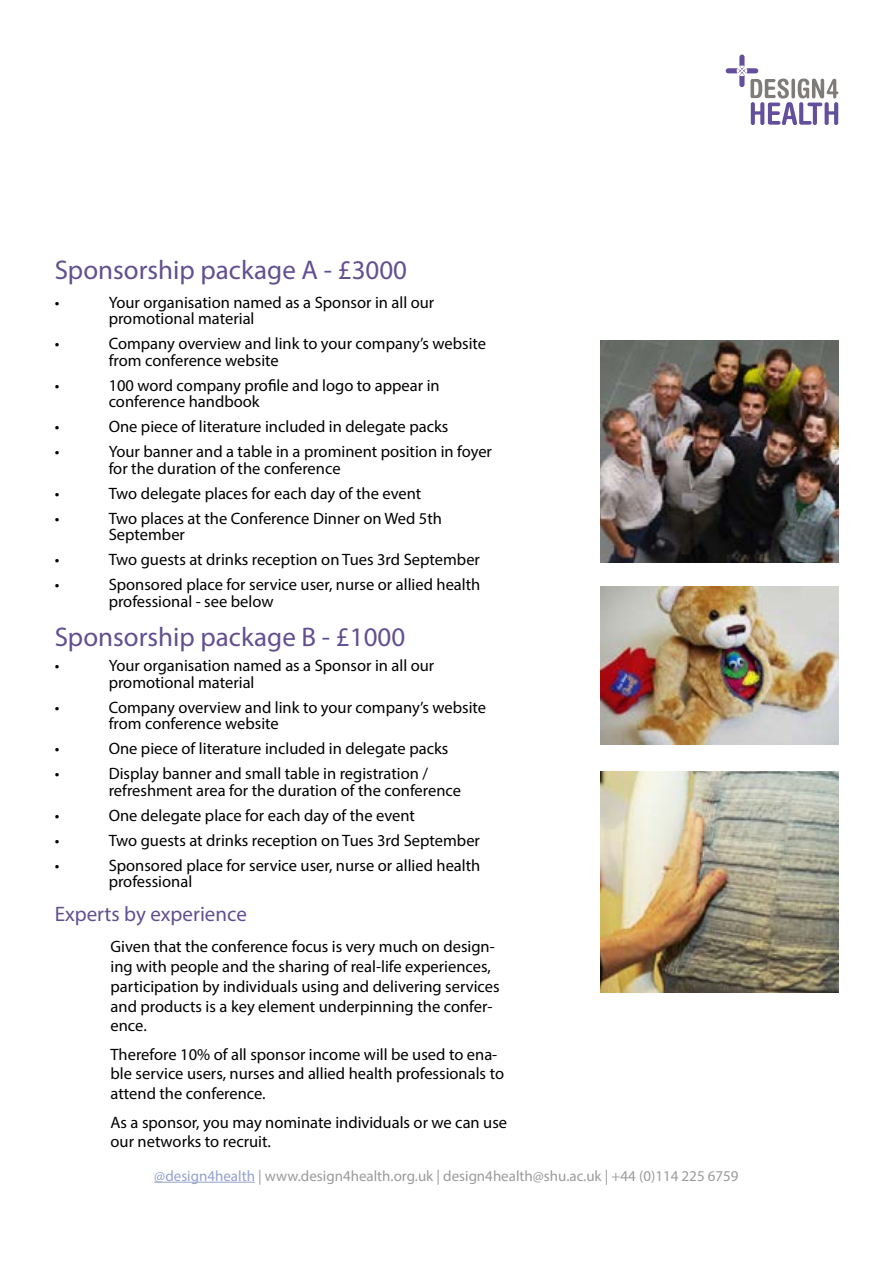
<style>
.page{position:relative;width:893px;height:1263px;background:#fff}
.page>*{position:absolute;margin:0;border:0;box-sizing:border-box;transform-origin:0 0}
.t1{font:27px "Myriad Pro";color:#624f90}
.t2{font:21px "Myriad Pro";color:#624f90}
.t3{font:16.5px/16.5px "Myriad Pro";color:#000}
.t4{font:15px "Myriad Pro";color:#9b9b9a}
.s1{color:#93a2cc}
</style>
<div class="page">
<hr style="left:154px;top:1182px;width:101px;height:1px;background:#93a2cc">
<svg style="left:726px;top:55px;width:112px;height:70px"></svg>
<img style="left:601px;top:341px;width:238px;height:221px">
<img style="left:601px;top:771px;width:238px;height:221px">
<img style="left:601px;top:586px;width:237px;height:158px">
<h1 class="t1" style="left:55px;top:254px;width:354px">Sponsorship package A - £3000</h1>
<p class="t3" style="left:55px;top:294px;width:6px">•</p>
<p class="t3" style="left:109px;top:294px;width:327px">Your organisation named as a Sponsor in all our promotional material</p>
<p class="t3" style="left:55px;top:335px;width:6px">•</p>
<p class="t3" style="left:109px;top:335px;width:379px">Company overview and link to your company’s website from conference website</p>
<p class="t3" style="left:55px;top:377px;width:6px">•</p>
<p class="t3" style="left:109px;top:377px;width:333px">100 word company profile and logo to appear in conference handbook</p>
<p class="t3" style="left:55px;top:418px;width:6px">•</p>
<p class="t3" style="left:109px;top:418px;width:341px">One piece of literature included in delegate packs</p>
<p class="t3" style="left:55px;top:443px;width:6px">•</p>
<p class="t3" style="left:109px;top:443px;width:385px">Your banner and a table in a prominent position in foyer for the duration of the conference</p>
<p class="t3" style="left:55px;top:485px;width:6px">•</p>
<p class="t3" style="left:109px;top:485px;width:314px">Two delegate places for each day of the event</p>
<p class="t3" style="left:55px;top:510px;width:6px">•</p>
<p class="t3" style="left:109px;top:510px;width:335px">Two places at the Conference Dinner on Wed 5th<br>September</p>
<p class="t3" style="left:55px;top:551px;width:6px">•</p>
<p class="t3" style="left:109px;top:551px;width:373px">Two guests at drinks reception on Tues 3rd September</p>
<p class="t3" style="left:55px;top:576px;width:6px">•</p>
<p class="t3" style="left:109px;top:576px;width:373px">Sponsored place for service user, nurse or allied health professional - see below</p>
<h1 class="t1" style="left:55px;top:620px;width:352px">Sponsorship package B - £1000</h1>
<p class="t3" style="left:55px;top:657px;width:6px">•</p>
<p class="t3" style="left:109px;top:657px;width:327px">Your organisation named as a Sponsor in all our promotional material</p>
<p class="t3" style="left:55px;top:698px;width:6px">•</p>
<p class="t3" style="left:109px;top:698px;width:379px">Company overview and link to your company’s website from conference website</p>
<p class="t3" style="left:55px;top:740px;width:6px">•</p>
<p class="t3" style="left:109px;top:740px;width:341px">One piece of literature included in delegate packs</p>
<p class="t3" style="left:55px;top:765px;width:6px">•</p>
<p class="t3" style="left:109px;top:765px;width:354px">Display banner and small table in registration / refreshment area for the duration of the conference</p>
<p class="t3" style="left:55px;top:806px;width:6px">•</p>
<p class="t3" style="left:109px;top:806px;width:308px">One delegate place for each day of the event</p>
<p class="t3" style="left:55px;top:831px;width:6px">•</p>
<p class="t3" style="left:109px;top:831px;width:373px">Two guests at drinks reception on Tues 3rd September</p>
<p class="t3" style="left:55px;top:856px;width:6px">•</p>
<p class="t3" style="left:109px;top:856px;width:373px">Sponsored place for service user, nurse or allied health professional</p>
<p class="t2" style="left:55px;top:901px;width:194px">Experts by experience</p>
<p class="t3" style="left:111px;top:936px;width:391px;line-height:19.8px">Given that the conference focus is very much on design&shy;ing with people and the sharing of real-life experiences, participation by individuals using and delivering services and products is a key element underpinning the confer&shy;ence.</p>
<p class="t3" style="left:111px;top:1044px;width:395px;line-height:19.8px">Therefore 10% of all sponsor income will be used to ena&shy;ble service users, nurses and allied health professionals to attend the conference.</p>
<p class="t3" style="left:111px;top:1112px;width:398px;line-height:19.8px">As a sponsor, you may nominate individuals or we can use our networks to recruit.</p>
<p class="t4" style="left:154px;top:1166px;width:586px"><span class="s1">@design4health</span> | www.design4health.org.uk | design4health@shu.ac.uk | +44 (0)114 225 6759</p>
</div>
